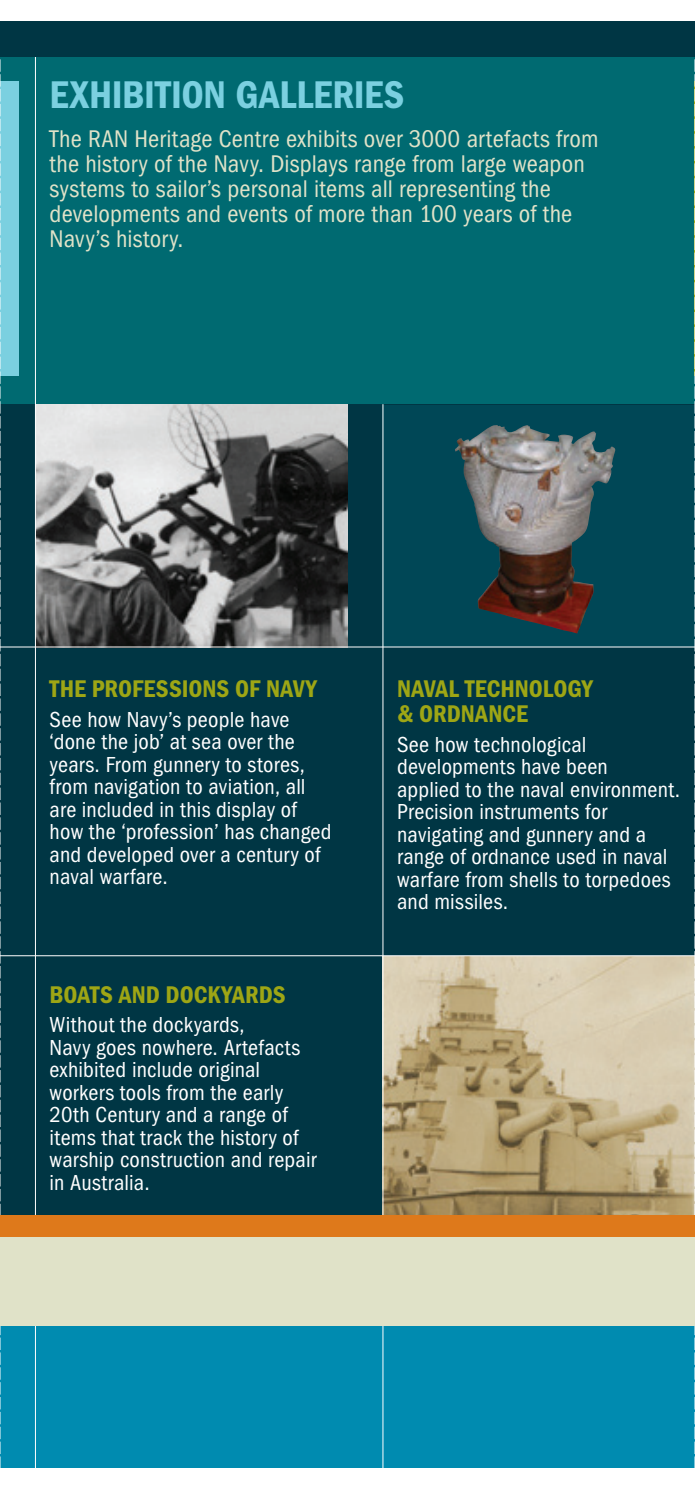
<style>
.page{position:relative;width:695px;height:1489px;background:#fff}
.page>*{position:absolute;margin:0;border:0;box-sizing:border-box;transform-origin:0 0}
.t1{font:600 condensed 40px "Franklin Gothic";letter-spacing:-.005em;color:#7bd0e0}
.t2{font:condensed 25px/25px "Franklin Gothic";letter-spacing:.005em;color:#e0e2c8}
.t3{font:600 condensed 25px/25px "Franklin Gothic";color:#9ea615}
.t4{font:condensed 22.5px/22.5px "Franklin Gothic";letter-spacing:.01em;color:#fff}
</style>
<div class="page">
<div style="left:0;top:389px;width:694px;height:936px;background:#003644"></div>
<div style="left:0;top:1325px;width:694px;height:142px;background:#008bb0"></div>
<img style="left:383px;top:956px;width:311px;height:258px">
<div style="left:0;top:21px;width:694px;height:383px;background:#006a71"></div>
<div style="left:383px;top:405px;width:311px;height:241px;background:#004756"></div>
<img style="left:455px;top:425px;width:160px;height:208px">
<hr style="left:382px;top:404px;width:1px;height:1082px;background:#fff">
<div style="left:0;top:81px;width:18px;height:295px;background:#7bd0e0"></div>
<svg style="left:694px;top:21px;width:1px;height:1447px"></svg>
<svg style="left:0;top:59px;width:1px;height:1409px"></svg>
<hr style="left:0;top:955px;width:694px;height:1px;background:#fff">
<img style="left:36px;top:404px;width:311px;height:242px">
<hr style="left:35px;top:12px;width:1px;height:1474px;background:#fff">
<hr style="left:0;top:646px;width:694px;height:1px;background:#fff">
<div style="left:0;top:1214px;width:694px;height:23px;background:#de791b"></div>
<div style="left:0;top:1237px;width:694px;height:88px;background:#e0e2c8"></div>
<div style="left:0;top:21px;width:694px;height:36px;background:#003644"></div>
<h1 class="t1" style="left:50px;top:72px;width:356px">EXHIBITION GALLERIES</h1>
<p class="t2" style="left:50px;top:127px;width:550px">The RAN Heritage Centre exhibits over 3000 artefacts from the history of the Navy. Displays range from large weapon systems to sailor’s personal items all representing the developments and events of more than 100 years of the Navy’s history.</p>
<p class="t3" style="left:50px;top:676px;width:269px">THE PROFESSIONS OF NAVY</p>
<p class="t4" style="left:50px;top:708px;width:283px">See how Navy’s people have ‘done the job’ at sea over the years. From gunnery to stores, from navigation to aviation, all are included in this display of how the ‘profession’ has changed and developed over a century of naval warfare.</p>
<p class="t3" style="left:50px;top:981px;width:237px">BOATS AND DOCKYARDS</p>
<p class="t4" style="left:50px;top:1013px;width:268px">Without the dockyards,<br>Navy goes nowhere. Artefacts exhibited include original workers tools from the early<br>20th Century and a range of items that track the history of warship construction and repair in Australia.</p>
<p class="t3" style="left:397px;top:676px;width:197px">NAVAL TECHNOLOGY &amp; ORDNANCE</p>
<p class="t4" style="left:397px;top:733px;width:284px">See how technological developments have been<br>applied to the naval environment.<br>Precision instruments for navigating and gunnery and a range of ordnance used in naval warfare from shells to torpedoes and missiles.</p>
</div>
